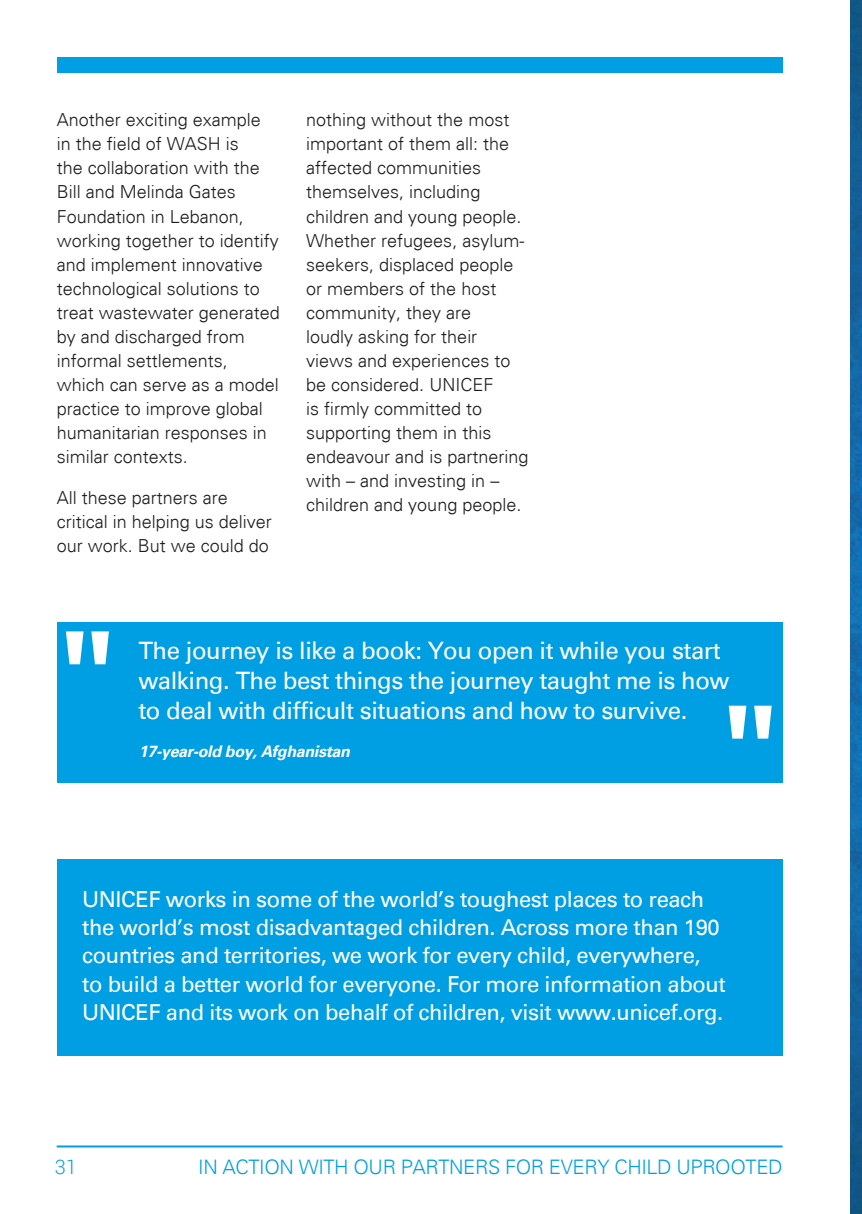
<style>
.page{position:relative;width:862px;height:1214px;background:#fff}
.page>*{position:absolute;margin:0;border:0;box-sizing:border-box;transform-origin:0 0}
.t1{font:24px/30px "Univers";letter-spacing:-.02em;color:#fff}
.t2{font:500 22px/28px "Univers CE";letter-spacing:-.02em;color:#fff}
.t3{font:300 20px "Univers";letter-spacing:-.02em;color:#009fe3}
.t4{font:300 20px "Roboto";color:#009fe3}
.t5{font:300 18px/24px "Univers";color:#1d1d1b}
.t6{font:italic 700 16px "Univers";letter-spacing:-.02em;color:#fff}
</style>
<div class="page">
<div style="left:57px;top:57px;width:725px;height:15px;background:#009fe3"></div>
<div style="left:57px;top:859px;width:725px;height:196px;background:#009fe3"></div>
<div style="left:57px;top:622px;width:725px;height:160px;background:#009fe3"></div>
<svg style="left:66px;top:631px;width:43px;height:33px"></svg>
<svg style="left:729px;top:705px;width:42px;height:33px"></svg>
<img style="left:850px;top:0;width:12px;height:1213px">
<hr style="left:57px;top:1145px;width:725px;height:2px;background:#009fe3">
<p class="t5" style="left:57px;top:110px;width:225px">Another exciting example<br>in the field of WASH is<br>the collaboration with the<br>Bill and Melinda Gates<br>Foundation in Lebanon, working together to identify and implement innovative technological solutions to treat wastewater generated by and discharged from informal settlements, which can serve as a model practice to improve global humanitarian responses in similar contexts.</p>
<p class="t5" style="left:57px;top:487px;width:217px">All these partners are critical in helping us deliver our work. But we could do</p>
<p class="t5" style="left:306px;top:110px;width:224px">nothing without the most important of them all: the affected communities themselves, including children and young people.<br>Whether refugees, asylum&shy;seekers, displaced people or members of the host community, they are<br>loudly asking for their views and experiences to be considered. UNICEF<br>is firmly committed to supporting them in this endeavour and is partnering with – and investing in – children and young people.</p>
<h1 class="t1" style="left:138px;top:637px;width:593px">The journey is like a book: You open it while you start walking. The best things the journey taught me is how to deal with difficult situations and how to survive.</h1>
<p class="t6" style="left:139px;top:744px;width:212px">17-year-old boy, Afghanistan</p>
<p class="t2" style="left:82px;top:886px;width:645px">UNICEF works in some of the world’s toughest places to reach the world’s most disadvantaged children. Across more than 190 countries and territories, we work for every child, everywhere, to build a better world for everyone. For more information about UNICEF and its work on behalf of children, visit www.unicef.org.</p>
<p class="t4" style="left:55px;top:1153px;width:24px">31</p>
<p class="t3" style="left:198px;top:1158px;width:586px">IN ACTION WITH OUR PARTNERS FOR EVERY CHILD UPROOTED</p>
</div>
